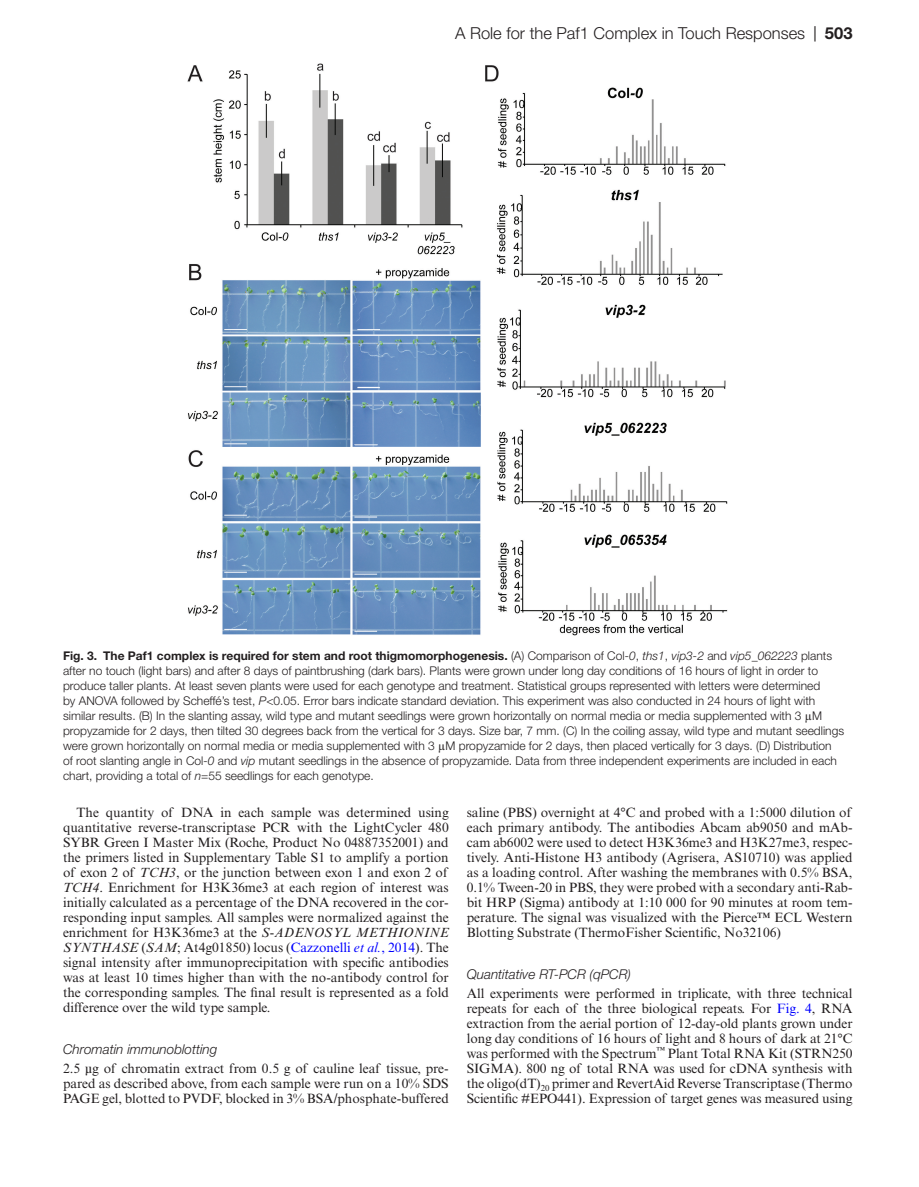
<style>
.page{position:relative;width:919px;height:1187px;background:#fff}
.page>*{position:absolute;margin:0;border:0;box-sizing:border-box;transform-origin:0 0}
.t1{font:300 16.5px "Helvetica Neue LT Std";color:#231f20}
.t2{font:13.5px/15px "Times New Roman MT Std";color:#231f20;text-align:justify}
.t3{font:italic 300 13.5px "Helvetica Neue LT Std";color:#231f20}
.t4{font:300 12px/15px "Helvetica Neue LT Std";color:#231f20}
.s1{font-family:"Times New Roman MT Std";font-weight:400}
.s2{font-weight:700}
.s3{font-style:italic}
.s4{font-family:"Gandhari Unicode";font-weight:400}
.s5{color:#00f}
.s6{font-style:italic;color:#00f}
.s7{font-family:"Gandhari Unicode"}
</style>
<div class="page">
<img style="left:188px;top:63px;width:540px;height:572px">
<p class="t1" style="left:455px;top:23px;width:399px">A Role for the Paf1 Complex in Touch Responses <span class="s1">|</span> <span class="s2">503</span></p>
<p class="t4" style="left:63px;top:647px;width:782px"><span class="s2">Fig. 3. The Paf1 complex is required for stem and root thigmomorphogenesis.</span> (A) Comparison of Col<span class="s3">-0</span>, <span class="s3">ths1</span>, <span class="s3">vip3-2</span> and <span class="s3">vip5_062223</span> plants after no touch (light bars) and after 8 days of paintbrushing (dark bars). Plants were grown under long day conditions of 16 hours of light in order to produce taller plants. At least seven plants were used for each genotype and treatment. Statistical groups represented with letters were determined<br>by ANOVA followed by Scheffé’s test, <span class="s3">P</span>&lt;0.05. Error bars indicate standard deviation. This experiment was also conducted in 24 hours of light with similar results. (B) In the slanting assay, wild type and mutant seedlings were grown horizontally on normal media or media supplemented with 3 <span class="s4">μ</span>M propyzamide for 2 days, then tilted 30 degrees back from the vertical for 3 days. Size bar, 7 mm. (C) In the coiling assay, wild type and mutant seedlings were grown horizontally on normal media or media supplemented with 3 <span class="s4">μ</span>M propyzamide for 2 days, then placed vertically for 3 days. (D) Distribution of root slanting angle in Col<span class="s3">-0</span> and <span class="s3">vip</span> mutant seedlings in the absence of propyzamide. Data from three independent experiments are included in each chart, providing a total of <span class="s3">n</span>=55 seedlings for each genotype.</p>
<p class="t2" style="left:63px;top:804px;width:387px;text-indent:13px">The quantity of DNA in each sample was determined using quantitative reverse-transcriptase PCR with the LightCycler 480<br>SYBR Green I Master Mix (Roche, Product No 04887352001) and the primers listed in Supplementary Table S1 to amplify a portion of exon 2 of <span class="s3">TCH3</span>, or the junction between exon 1 and exon 2 of <span class="s3">TCH4</span>. Enrichment for H3K36me3 at each region of interest was initially calculated as a percentage of the DNA recovered in the cor&shy;responding input samples. All samples were normalized against the enrichment for H3K36me3 at the <span class="s3">S-ADENOSYL METHIONINE SYNTHASE</span> (<span class="s3">SAM</span>; At4g01850) locus (<span class="s5">Cazzonelli</span> <span class="s6">et al.</span><span class="s5">, 2014</span>). The signal intensity after immunoprecipitation with specific antibodies was at least 10 times higher than with the no-antibody control for the corresponding samples. The final result is represented as a fold difference over the wild type sample.</p>
<p class="t3" style="left:63px;top:1040px;width:156px">Chromatin immunoblotting</p>
<p class="t2" style="left:63px;top:1061px;width:387px">2.5 <span class="s7">µ</span>g of chromatin extract from 0.5 g of cauline leaf tissue, pre&shy;pared as described above, from each sample were run on a 10% SDS PAGE gel, blotted to PVDF, blocked in 3% BSA/phosphate-buffered</p>
<p class="t2" style="left:467px;top:804px;width:387px">saline (PBS) overnight at 4°C and probed with a 1:5000 dilution of each primary antibody. The antibodies Abcam ab9050 and mAb&shy;cam ab6002 were used to detect H3K36me3 and H3K27me3, respec&shy;tively. Anti-Histone H3 antibody (Agrisera, AS10710) was applied as a loading control. After washing the membranes with 0.5% BSA, 0.1% Tween-20 in PBS, they were probed with a secondary anti-Rab&shy;bit HRP (Sigma) antibody at 1:10 000 for 90 minutes at room tem&shy;perature. The signal was visualized with the Pierce™ ECL Western Blotting Substrate (ThermoFisher Scientific, No32106)</p>
<p class="t3" style="left:467px;top:965px;width:166px">Quantitative RT-PCR (qPCR)</p>
<p class="t2" style="left:466px;top:985px;width:387px">All experiments were performed in triplicate, with three technical repeats for each of the three biological repeats. For <span class="s5">Fig. 4</span>, RNA extraction from the aerial portion of 12-day-old plants grown under long day conditions of 16 hours of light and 8 hours of dark at 21°C was performed with the Spectrum<sup>™</sup> Plant Total RNA Kit (STRN250<br>SIGMA). 800 ng of total RNA was used for cDNA synthesis with the oligo(dT)<sub>20</sub> primer and RevertAid Reverse Transcriptase (Thermo Scientific #EPO441). Expression of target genes was measured using</p>
</div>
